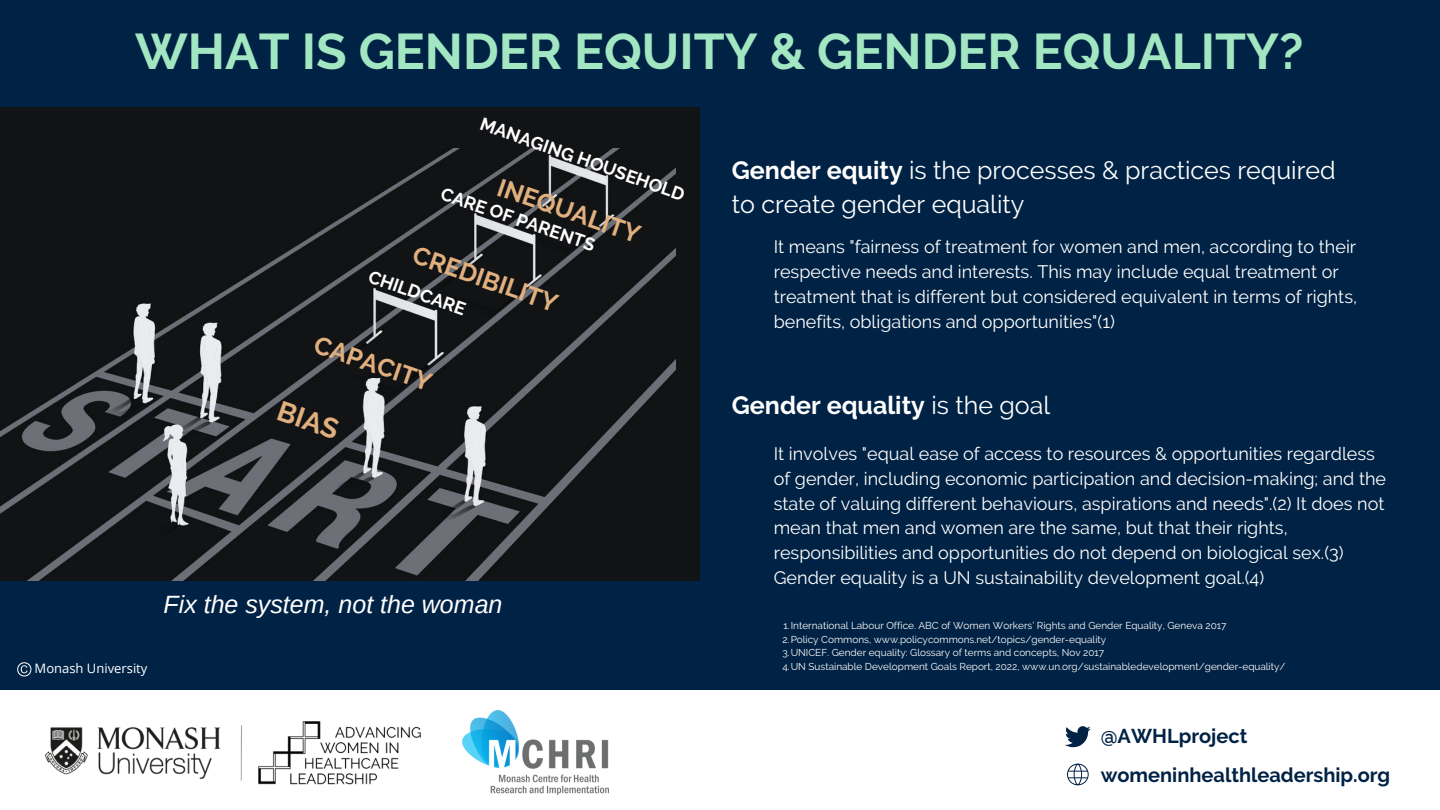
<style>
.page{position:relative;width:1440px;height:810px;background:#024}
.page>*{position:absolute;margin:0;border:0;box-sizing:border-box;transform-origin:0 0}
.t1{font:700 50px "Raleway";color:#a2e6c2}
.t2{font:700 28px "Raleway";color:#e1b07e}
.t3{font:25px/34.5px "Raleway";color:#fff}
.t4{font:700 25px "Raleway";color:#e1b07e}
.t5{font:italic 25px "Arimo";color:#fff}
.t6{font:700 25px "Raleway";color:#fff}
.t7{font:700 20px "Raleway";color:#024}
.t8{font:18px/24.8px "Raleway";color:#fff}
.t9{font:700 18px "Raleway";color:#fff}
.t10{font:13px "Open Sans";color:#fff}
.t11{font:10px/13.5px "Raleway";color:#fff}
.s1{font-weight:700}
.s2{font-weight:400}
</style>
<div class="page">
<div style="left:0;top:690px;width:1440px;height:120px;background:#fff"></div>
<img style="left:463px;top:711px;width:145px;height:84px">
<svg style="left:1067px;top:764px;width:22px;height:21px"></svg>
<svg style="left:1065px;top:726px;width:26px;height:21px"></svg>
<div style="left:0;top:107px;width:700px;height:473px;background:#121315"></div>
<img style="left:0;top:148px;width:676px;height:432px">
<div style="left:14px;top:156px;width:186px;height:123px;background:#121315"></div>
<img style="left:44px;top:721px;width:377px;height:64px">
<svg style="left:17px;top:662px;width:14px;height:15px"></svg>
<h1 class="t1" style="left:135px;top:22px;width:1170px">WHAT IS GENDER EQUITY &amp; GENDER EQUALITY?</h1>
<p class="t9" style="left:485px;top:112px;width:217px;rotate:20deg">MANAGING HOUSEHOLD</p>
<h3 class="t4" style="left:503px;top:173px;width:151px;rotate:19deg">INEQUALITY</h3>
<p class="t9" style="left:445px;top:183px;width:163px;rotate:19deg">CARE OF PARENTS</p>
<h3 class="t4" style="left:418px;top:240px;width:153px;rotate:19deg">CREDIBILITY</h3>
<p class="t9" style="left:373px;top:266px;width:103px;rotate:19deg">CHILDCARE</p>
<h3 class="t4" style="left:320px;top:329px;width:124px;rotate:19deg">CAPACITY</h3>
<h2 class="t2" style="left:284px;top:394px;width:65px;rotate:19deg">BIAS</h2>
<h3 class="t5" style="left:164px;top:591px;width:340px">Fix the system, not the woman</h3>
<p class="t10" style="left:35px;top:659px;width:114px">Monash University</p>
<h3 class="t3" style="left:732px;top:153px;width:605px"><span class="s1">Gender equity</span> is the processes &amp; practices required to create gender equality</h3>
<p class="t8" style="left:774px;top:235px;width:585px">It means "fairness of treatment for women and men, according to their respective needs and interests. This may include equal treatment or treatment that is different but considered equivalent in terms of rights, benefits, obligations and opportunities"(1)</p>
<h3 class="t6" style="left:732px;top:390px;width:320px">Gender equality <span class="s2">is the goal</span></h3>
<p class="t8" style="left:774px;top:441px;width:614px">It involves "equal ease of access to resources &amp; opportunities regardless of gender, including economic participation and decision-making; and the state of valuing different behaviours, aspirations and needs".(2) It does not mean that men and women are the same, but that their rights, responsibilities and opportunities do not depend on biological sex.(3)<br>Gender equality is a UN sustainability development goal.(4)</p>
<p class="t11" style="left:782px;top:619px;width:505px">1.International Labour Office. ABC of Women Workers’ Rights and Gender Equality, Geneva 2017<br>2.Policy Commons, www.policycommons.net/topics/gender-equality<br>3.UNICEF. Gender equality: Glossary of terms and concepts, Nov 2017<br>4.UN Sustainable Development Goals Report, 2022, www.un.org/sustainabledevelopment/gender-equality/</p>
<p class="t7" style="left:1101px;top:724px;width:148px">@AWHLproject</p>
<p class="t7" style="left:1101px;top:763px;width:291px">womeninhealthleadership.org</p>
</div>
